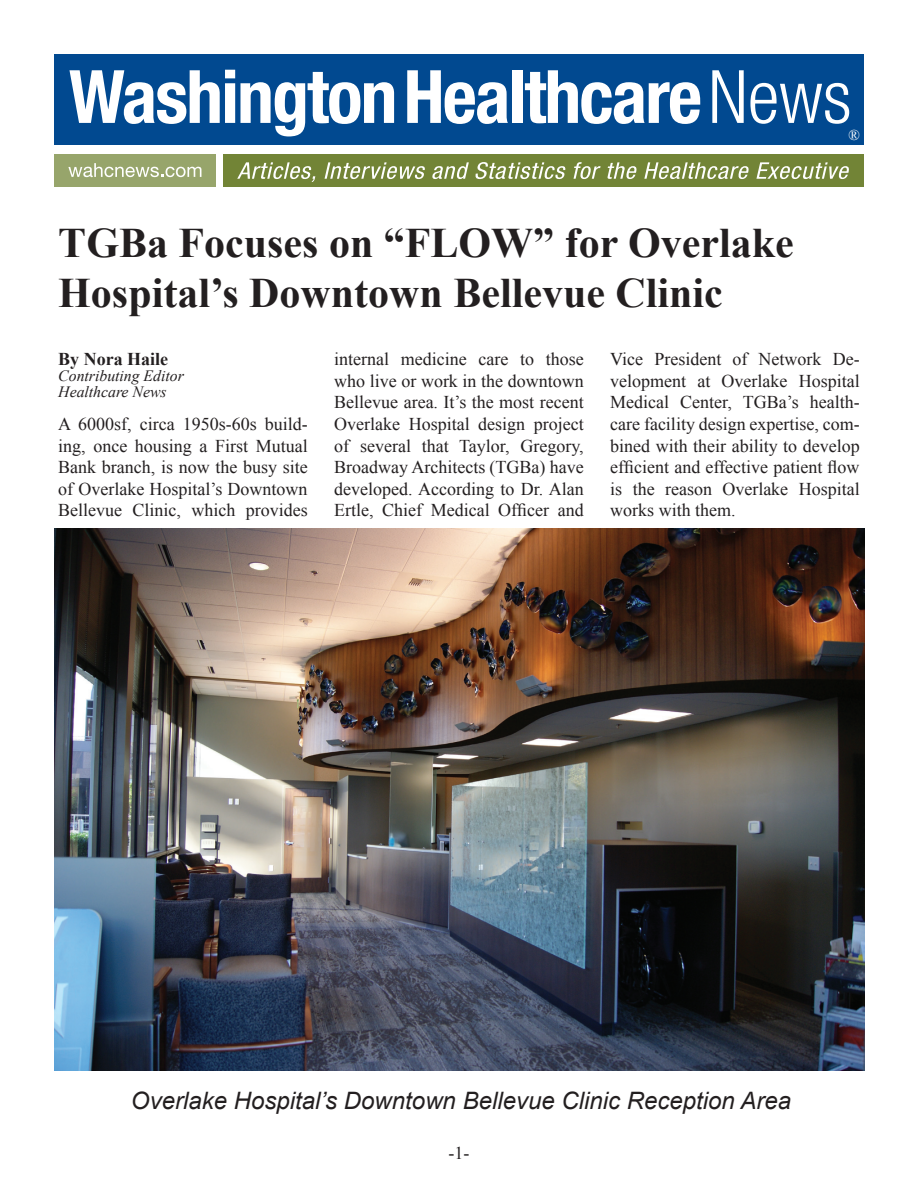
<style>
.page{position:relative;width:918px;height:1188px;background:#fff}
.page>*{position:absolute;margin:0;border:0;box-sizing:border-box;transform-origin:0 0}
.t1{font:700 42px/50.4px "Times New Roman";color:#231f20}
.t2{font:italic 24px "Arial";color:#231f20}
.t3{font:18px/21.6px "Times New Roman";color:#231f20;text-align:justify}
.t4{font:700 18px "Times New Roman";color:#231f20}
.t5{font:italic 15.75px "Times New Roman";color:#231f20}
.t6{font:15px "Times New Roman";color:#fff}
</style>
<div class="page">
<div style="left:54px;top:54px;width:810px;height:91px;background:#014990"></div>
<div style="left:54px;top:154px;width:162px;height:33px;background:#97a56b"></div>
<div style="left:224px;top:154px;width:640px;height:33px;background:#728436"></div>
<svg style="left:69px;top:70px;width:325px;height:66px"></svg>
<svg style="left:407px;top:70px;width:101px;height:54px"></svg>
<div style="left:512px;top:70px;width:11px;height:53px;background:#fff"></div>
<svg style="left:525px;top:70px;width:175px;height:54px"></svg>
<svg style="left:712px;top:70px;width:32px;height:53px"></svg>
<svg style="left:750px;top:83px;width:99px;height:41px"></svg>
<svg style="left:237px;top:162px;width:78px;height:20px"></svg>
<svg style="left:325px;top:162px;width:100px;height:17px"></svg>
<svg style="left:432px;top:162px;width:37px;height:17px"></svg>
<svg style="left:475px;top:162px;width:91px;height:17px"></svg>
<svg style="left:574px;top:162px;width:27px;height:17px"></svg>
<svg style="left:607px;top:162px;width:30px;height:17px"></svg>
<svg style="left:644px;top:162px;width:105px;height:17px"></svg>
<svg style="left:756px;top:162px;width:93px;height:17px"></svg>
<svg style="left:68px;top:163px;width:133px;height:14px"></svg>
<img style="left:54px;top:528px;width:810px;height:543px">
<p class="t1" style="left:58px;top:216px;width:737px">TGBa Focuses on “FLOW” for Overlake<br>Hospital’s Downtown Bellevue Clinic</p>
<p class="t6" style="left:849px;top:125px;width:13px">®</p>
<p class="t4" style="left:58px;top:347px;width:111px">By Nora Haile</p>
<p class="t5" style="left:58px;top:365px;width:127px">Contributing Editor</p>
<p class="t5" style="left:58px;top:381px;width:110px">Healthcare News</p>
<p class="t3" style="left:58px;top:413px;width:251px">A 6000sf, circa 1950s-60s build&shy;ing, once housing a First Mutual Bank branch, is now the busy site of Overlake Hospital’s Downtown Bellevue Clinic, which provides</p>
<p class="t3" style="left:334px;top:348px;width:251px">internal medicine care to those who live or work in the downtown Bellevue area. It’s the most recent Overlake Hospital design project of several that Taylor, Gregory, Broadway Architects (TGBa) have developed. According to Dr. Alan Ertle, Chief Medical Officer and</p>
<p class="t3" style="left:610px;top:348px;width:251px">Vice President of Network De&shy;velopment at Overlake Hospital Medical Center, TGBa’s health&shy;care facility design expertise, com&shy;bined with their ability to develop efficient and effective patient flow is the reason Overlake Hospital works with them.</p>
<p class="t2" style="left:131px;top:1085px;width:662px">Overlake Hospital’s Downtown Bellevue Clinic Reception Area</p>
<p class="t3" style="left:449px;top:1142px;width:22px">-1-</p>
</div>
